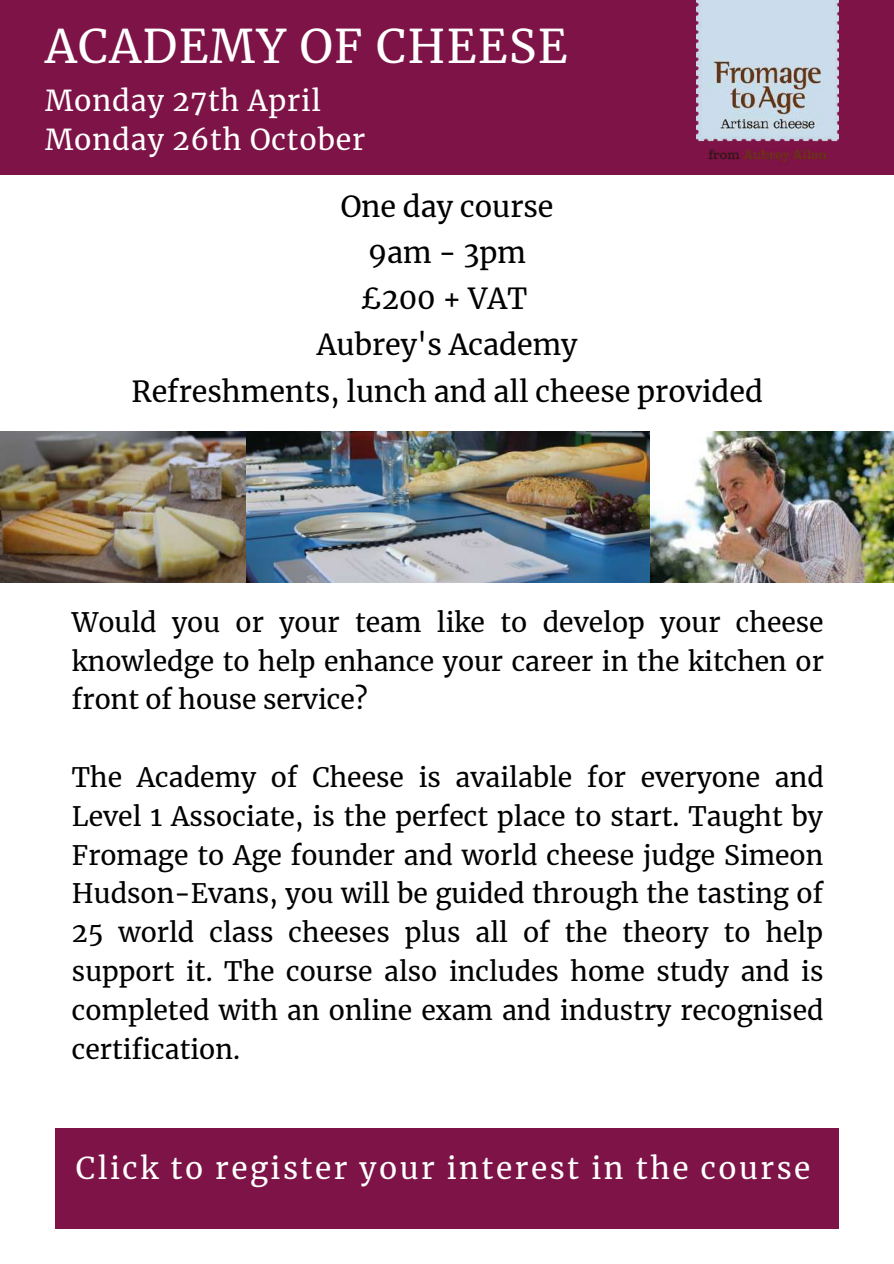
<style>
.page{position:relative;width:894px;height:1264px;background:#fff}
.page>*{position:absolute;margin:0;border:0;box-sizing:border-box;transform-origin:0 0}
.t1{font:45.75px "Merriweather";letter-spacing:.03em;color:#fff}
.t2{font:29.85px "Merriweather";letter-spacing:.085em;color:#fff}
.t3{font:28.65px/46.2px "Merriweather";color:#000;text-align:center}
.t4{font:28.5px/39.5px "Merriweather";letter-spacing:.03em;color:#fff}
.t5{font:26.55px/38.7px "Merriweather";color:#000;text-align:justify}
</style>
<div class="page">
<div style="left:0;top:0;width:893px;height:175px;background:#7d1346"></div>
<img style="left:246px;top:431px;width:647px;height:151px">
<img style="left:0;top:431px;width:246px;height:151px">
<div style="left:56px;top:1128px;width:782px;height:100px;background:#7d1346"></div>
<img style="left:696px;top:0;width:142px;height:162px">
<h1 class="t1" style="left:45px;top:18px;width:524px">ACADEMY OF CHEESE</h1>
<p class="t4" style="left:45px;top:81px;width:321px">Monday 27th April<br>Monday 26th October</p>
<p class="t3" style="left:131px;top:183px;width:632px">One day course<br>9am - 3pm<br>£200 + VAT<br>Aubrey's Academy<br>Refreshments, lunch and all cheese provided</p>
<p class="t5" style="left:72px;top:603px;width:753px">Would you or your team like to develop your cheese knowledge to help enhance your career in the kitchen or front of house service?</p>
<p class="t5" style="left:72px;top:758px;width:753px">The Academy of Cheese is available for everyone and Level 1 Associate, is the perfect place to start. Taught by Fromage to Age founder and world cheese judge Simeon Hudson-Evans, you will be guided through the tasting of 25 world class cheeses plus all of the theory to help support it. The course also includes home study and is completed with an online exam and industry recognised certification.</p>
<p class="t2" style="left:76px;top:1149px;width:735px">Click to register your interest in the course</p>
</div>
